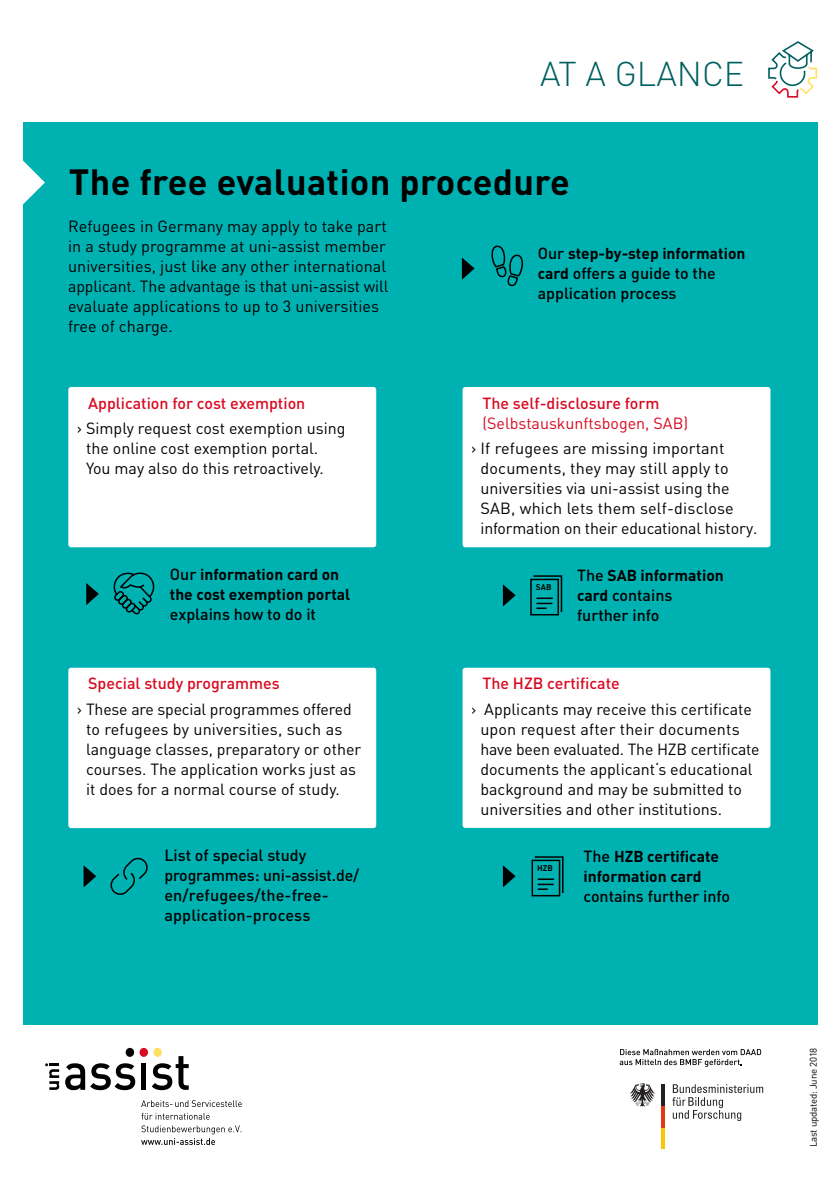
<style>
.page{position:relative;width:840px;height:1191px;background:#fff}
.page>*{position:absolute;margin:0;border:0;box-sizing:border-box;transform-origin:0 0}
.t1{font:700 36px "DIN";letter-spacing:.01em;color:#000}
.t2{font:300 34px "DIN";color:#005f5f}
.t3{font:16px/20px "DIN";color:#000}
.t4{font:500 16px/20px "DIN";color:#000}
.t5{font:500 16px "DIN";color:#d90921}
.t6{font:16px "DIN";color:#d90921}
.t7{font:700 15.6px/20px "DIN";color:#000}
.t8{font:9.6px "DIN";letter-spacing:-.02em;color:#000}
.t9{font:700 8.2px "DIN";letter-spacing:.02em;color:#000}
.s1{font-weight:500;font-size:16px}
.s2{font-weight:700;font-size:15.6px}
</style>
<div class="page">
<div style="left:23px;top:122px;width:793px;height:902px;background:#00b1b2"></div>
<svg style="left:23px;top:160px;width:22px;height:45px"></svg>
<svg style="left:768px;top:41px;width:48px;height:57px"></svg>
<svg style="left:86px;top:583px;width:13px;height:22px"></svg>
<svg style="left:113px;top:572px;width:42px;height:43px"></svg>
<div style="left:68px;top:667px;width:308px;height:161px;background:#fff;border-radius:3px"></div>
<div style="left:462px;top:387px;width:308px;height:160px;background:#fff;border-radius:3px"></div>
<svg style="left:502px;top:584px;width:13px;height:22px"></svg>
<svg style="left:530px;top:575px;width:32px;height:41px"></svg>
<div style="left:68px;top:387px;width:308px;height:160px;background:#fff;border-radius:3px"></div>
<div style="left:462px;top:667px;width:308px;height:161px;background:#fff;border-radius:3px"></div>
<svg style="left:110px;top:857px;width:38px;height:38px"></svg>
<svg style="left:83px;top:865px;width:13px;height:22px"></svg>
<svg style="left:531px;top:856px;width:33px;height:41px"></svg>
<svg style="left:502px;top:865px;width:13px;height:22px"></svg>
<svg style="left:491px;top:245px;width:32px;height:42px"></svg>
<svg style="left:461px;top:257px;width:13px;height:23px"></svg>
<svg style="left:65px;top:1063px;width:70px;height:27px"></svg>
<div style="left:141px;top:1063px;width:5px;height:26px;background:#000"></div>
<svg style="left:152px;top:1056px;width:36px;height:34px"></svg>
<div style="left:126px;top:1047px;width:8px;height:9px;background:#000;border-radius:50%"></div>
<svg style="left:139px;top:1047px;width:9px;height:9px"></svg>
<div style="left:153px;top:1047px;width:9px;height:9px;background:#ffe162;border-radius:50%"></div>
<svg style="left:45px;top:1063px;width:14px;height:26px"></svg>
<svg style="left:141px;top:1125px;width:100px;height:20px"></svg>
<svg style="left:141px;top:1100px;width:100px;height:19px"></svg>
<svg style="left:672px;top:1084px;width:90px;height:37px"></svg>
<hr style="left:661px;top:1127px;width:3px;height:21px;background:#fdc400">
<hr style="left:661px;top:1105px;width:3px;height:22px;background:#e63612">
<hr style="left:661px;top:1084px;width:3px;height:21px;background:#242021">
<svg style="left:630px;top:1083px;width:24px;height:23px"></svg>
<svg style="left:619px;top:1049px;width:141px;height:17px"></svg>
<h2 class="t2" style="left:539px;top:53px;width:205px">AT A GLANCE</h2>
<h1 class="t1" style="left:69px;top:158px;width:502px">The free evaluation procedure</h1>
<p class="t3" style="left:68px;top:216px;width:321px">Refugees in Germany may apply to take part in a study programme at uni-assist member universities, just like any other international applicant. The advantage is that uni-assist will evaluate applications to up to 3 universities free of charge.</p>
<p class="t7" style="left:537px;top:242px;width:209px"><span class="s1">Our</span> step-by-step information</p>
<p class="t4" style="left:537px;top:262px;width:179px"><span class="s2">card</span> offers a guide to the application process</p>
<p class="t5" style="left:88px;top:393px;width:218px">Application for cost exemption</p>
<p class="t3" style="left:86px;top:418px;width:261px;text-indent:-9px">› Simply request cost exemption using the online cost exemption portal.<br>You may also do this retroactively.</p>
<p class="t7" style="left:170px;top:564px;width:182px"><span class="s1">Our</span> information card on the cost exemption portal</p>
<p class="t4" style="left:170px;top:603px;width:148px">explains how to do it</p>
<p class="t5" style="left:88px;top:673px;width:193px">Special study programmes</p>
<p class="t3" style="left:86px;top:699px;width:276px;text-indent:-9px">› These are special programmes offered to refugees by universities, such as language classes, preparatory or other courses. The application works just as it does for a normal course of study.</p>
<p class="t5" style="left:482px;top:393px;width:178px">The self-disclosure form</p>
<p class="t6" style="left:482px;top:413px;width:207px">(Selbstauskunftsbogen, SAB)</p>
<p class="t3" style="left:480px;top:438px;width:278px;text-indent:-9px">› If refugees are missing important documents, they may still apply to universities via uni-assist using the SAB, which lets them self-disclose information on their educational history.</p>
<p class="t7" style="left:576px;top:565px;width:148px"><span class="s1">The</span> SAB information</p>
<p class="t4" style="left:576px;top:585px;width:97px"><span class="s2">card</span> contains further info</p>
<p class="t9" style="left:535px;top:582px;width:17px">SAB</p>
<p class="t5" style="left:482px;top:673px;width:139px">The HZB certificate</p>
<p class="t3" style="left:480px;top:699px;width:281px;text-indent:-9px">› Applicants may receive this certificate upon request after their documents have been evaluated. The HZB certificate documents the applicant‘s educational background and may be submitted to universities and other institutions.</p>
<p class="t4" style="left:164px;top:844px;width:196px">List of special study programmes: uni-assist.de/ en/refugees/the-free&shy;application-process</p>
<p class="t7" style="left:583px;top:845px;width:137px"><span class="s1">The</span> HZB certificate information card</p>
<p class="t9" style="left:537px;top:863px;width:17px">HZB</p>
<p class="t4" style="left:583px;top:885px;width:148px">contains further info</p>
<p class="t8" style="left:807px;top:1147px;width:101px;rotate:-90deg">Last updated: June 2018</p>
</div>
